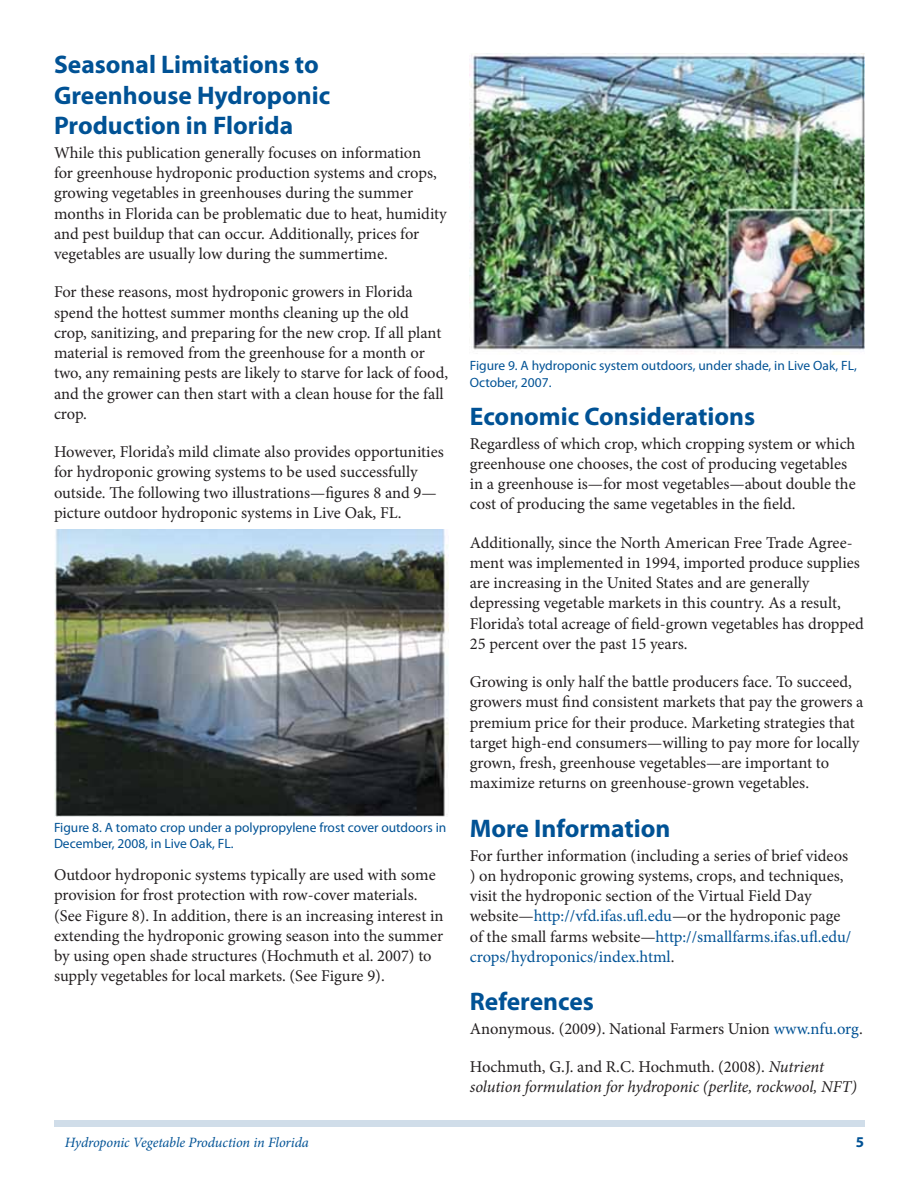
<style>
.page{position:relative;width:918px;height:1188px;background:#fff}
.page>*{position:absolute;margin:0;border:0;box-sizing:border-box;transform-origin:0 0}
.t1{font:700 25.5px/30.6px "Myriad Pro";color:#005295}
.t2{font:16.5px/20.2px "Minion Pro";color:#231f20}
.t3{font:italic 16.5px/20.2px "Minion Pro";letter-spacing:-.01em;color:#231f20}
.t4{font:700 15px "Myriad Pro";color:#005295}
.t5{font:italic 14.25px "Minion Pro";letter-spacing:-.01em;color:#005295}
.t6{font:13.5px/16.5px "Myriad Pro";color:#005295}
.s1{color:#005295}
.s2{font-style:normal}
</style>
<div class="page">
<div style="left:54px;top:1120px;width:810px;height:7px;background:#d0dde9"></div>
<img style="left:54px;top:529px;width:394px;height:287px">
<img style="left:470px;top:54px;width:394px;height:300px">
<h1 class="t1" style="left:54px;top:51px;width:278px">Seasonal Limitations to<br>Greenhouse Hydroponic<br>Production in Florida</h1>
<p class="t2" style="left:54px;top:144px;width:394px">While this publication generally focuses on information<br>for greenhouse hydroponic production systems and crops, growing vegetables in greenhouses during the summer months in Florida can be problematic due to heat, humidity and pest buildup that can occur. Additionally, prices for vegetables are usually low during the summertime.</p>
<p class="t2" style="left:54px;top:283px;width:396px">For these reasons, most hydroponic growers in Florida spend the hottest summer months cleaning up the old<br>crop, sanitizing, and preparing for the new crop. If all plant material is removed from the greenhouse for a month or two, any remaining pests are likely to starve for lack of food, and the grower can then start with a clean house for the fall crop.</p>
<p class="t2" style="left:54px;top:443px;width:391px">However, Florida’s mild climate also provides opportunities for hydroponic growing systems to be used successfully outside. The following two illustrations—figures 8 and 9— picture outdoor hydroponic systems in Live Oak, FL.</p>
<p class="t6" style="left:54px;top:820px;width:394px">Figure 8. A tomato crop under a polypropylene frost cover outdoors in<br>December, 2008, in Live Oak, FL.</p>
<p class="t2" style="left:54px;top:866px;width:391px">Outdoor hydroponic systems typically are used with some provision for frost protection with row-cover materials. (See Figure 8). In addition, there is an increasing interest in extending the hydroponic growing season into the summer by using open shade structures (Hochmuth et al. 2007) to supply vegetables for local markets. (See Figure 9).</p>
<p class="t6" style="left:470px;top:359px;width:389px">Figure 9. A hydroponic system outdoors, under shade, in Live Oak, FL,<br>October, 2007.</p>
<h1 class="t1" style="left:470px;top:403px;width:287px">Economic Considerations</h1>
<p class="t2" style="left:470px;top:435px;width:387px">Regardless of which crop, which cropping system or which greenhouse one chooses, the cost of producing vegetables in a greenhouse is—for most vegetables—about double the cost of producing the same vegetables in the field.</p>
<p class="t2" style="left:470px;top:534px;width:396px">Additionally, since the North American Free Trade Agree&shy;ment was implemented in 1994, imported produce supplies are increasing in the United States and are generally depressing vegetable markets in this country. As a result, Florida’s total acreage of field-grown vegetables has dropped 25 percent over the past 15 years.</p>
<p class="t2" style="left:470px;top:673px;width:395px">Growing is only half the battle producers face. To succeed, growers must find consistent markets that pay the growers a premium price for their produce. Marketing strategies that target high-end consumers—willing to pay more for locally grown, fresh, greenhouse vegetables—are important to maximize returns on greenhouse-grown vegetables.</p>
<h1 class="t1" style="left:470px;top:815px;width:202px">More Information</h1>
<p class="t2" style="left:470px;top:847px;width:383px">For further information (including a series of brief videos ) on hydroponic growing systems, crops, and techniques, visit the hydroponic section of the Virtual Field Day website—<span class="s1">http://vfd.ifas.ufl.edu</span>—or the hydroponic page of the small farms website—<span class="s1">http://smallfarms.ifas.ufl.edu/ crops/hydroponics/index.html</span>.</p>
<h1 class="t1" style="left:470px;top:988px;width:126px">References</h1>
<p class="t2" style="left:470px;top:1020px;width:394px">Anonymous. (2009). National Farmers Union <span class="s1">www.nfu.org</span>.</p>
<p class="t3" style="left:470px;top:1058px;width:389px"><span class="s2">Hochmuth, G.J. and R.C. Hochmuth. (2008).</span> Nutrient solution formulation for hydroponic (perlite, rockwool, NFT)</p>
<p class="t5" style="left:65px;top:1137px;width:246px">Hydroponic Vegetable Production in Florida</p>
<p class="t4" style="left:856px;top:1137px;width:10px">5</p>
</div>
